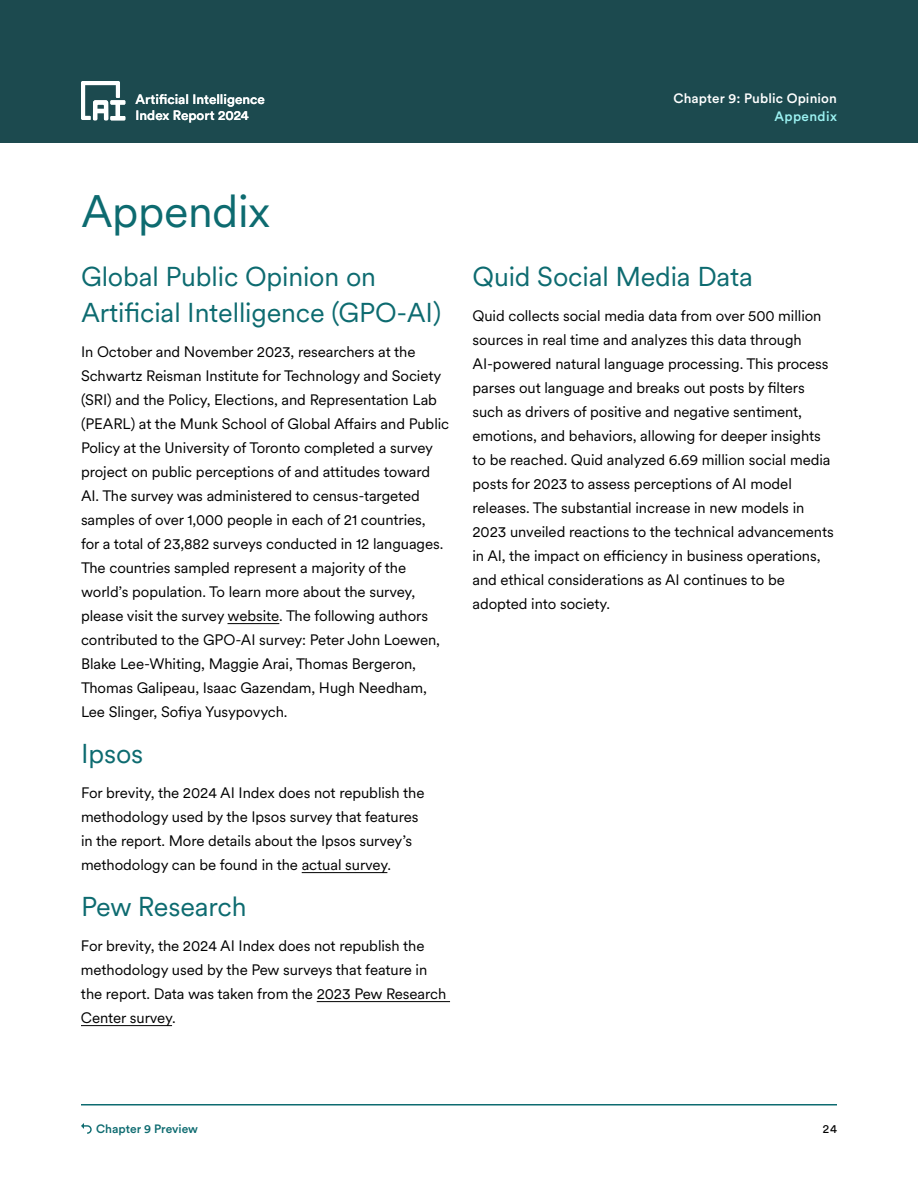
<style>
.page{position:relative;width:918px;height:1188px;background:#fff}
.page>*{position:absolute;margin:0;border:0;box-sizing:border-box;transform-origin:0 0}
.t1{font:45px "Circular XX";letter-spacing:-.01em;color:#0d6b70}
.t2{font:27px/36px "Circular XX";letter-spacing:-.005em;color:#0d6b70}
.t3{font:15px/24px "Circular XX";letter-spacing:-.005em;color:#000}
.t4{font:500 13.5px/16.5px "Circular Std";color:#fff}
.t5{font:500 13.5px "Circular Std";letter-spacing:.03em;color:#9cf2f2}
.t6{font:500 12px "Circular Std";letter-spacing:-.005em;color:#0d6b70}
.t7{font:12px "Circular Std";color:#000}
</style>
<div class="page">
<hr style="left:81px;top:1104px;width:756px;height:2px;background:#0d6b70">
<div style="left:0;top:0;width:918px;height:143px;background:#1c4a4f"></div>
<svg style="left:81px;top:1123px;width:11px;height:11px"></svg>
<hr style="left:228px;top:623px;width:51px;height:1px;background:#000">
<hr style="left:302px;top:872px;width:85px;height:1px;background:#000">
<hr style="left:317px;top:1001px;width:133px;height:1px;background:#000">
<hr style="left:81px;top:1025px;width:91px;height:1px;background:#000">
<svg style="left:81px;top:81px;width:44px;height:39px"></svg>
<p class="t4" style="left:136px;top:91px;width:131px">Artificial Intelligence<br>Index Report 2024</p>
<p class="t4" style="left:673px;top:89px;width:165px">Chapter 9: Public Opinion</p>
<p class="t5" style="left:775px;top:108px;width:64px">Appendix</p>
<h1 class="t1" style="left:81px;top:182px;width:191px">Appendix</h1>
<h2 class="t2" style="left:81px;top:258px;width:362px">Global Public Opinion on<br>Artificial Intelligence (GPO-AI)</h2>
<p class="t3" style="left:81px;top:339px;width:370px">In October and November 2023, researchers at the Schwartz Reisman Institute for Technology and Society (SRI) and the Policy, Elections, and Representation Lab (PEARL) at the Munk School of Global Affairs and Public Policy at the University of Toronto completed a survey project on public perceptions of and attitudes toward AI. The survey was administered to census-targeted samples of over 1,000 people in each of 21 countries,<br>for a total of 23,882 surveys conducted in 12 languages.<br>The countries sampled represent a majority of the world’s population. To learn more about the survey, please visit the survey website. The following authors contributed to the GPO-AI survey: Peter John Loewen, Blake Lee-Whiting, Maggie Arai, Thomas Bergeron, Thomas Galipeau, Isaac Gazendam, Hugh Needham, Lee Slinger, Sofiya Yusypovych.</p>
<h2 class="t2" style="left:81px;top:735px;width:64px">Ipsos</h2>
<p class="t3" style="left:81px;top:780px;width:345px">For brevity, the 2024 AI Index does not republish the methodology used by the Ipsos survey that features in the report. More details about the Ipsos survey’s methodology can be found in the actual survey.</p>
<h2 class="t2" style="left:81px;top:888px;width:167px">Pew Research</h2>
<p class="t3" style="left:81px;top:933px;width:367px">For brevity, the 2024 AI Index does not republish the methodology used by the Pew surveys that feature in the report. Data was taken from the 2023 Pew Research Center survey.</p>
<h2 class="t2" style="left:472px;top:258px;width:282px">Quid Social Media Data</h2>
<p class="t3" style="left:472px;top:303px;width:363px">Quid collects social media data from over 500 million sources in real time and analyzes this data through AI-powered natural language processing. This process parses out language and breaks out posts by filters such as drivers of positive and negative sentiment, emotions, and behaviors, allowing for deeper insights to be reached. Quid analyzed 6.69 million social media posts for 2023 to assess perceptions of AI model releases. The substantial increase in new models in 2023 unveiled reactions to the technical advancements in AI, the impact on efficiency in business operations, and ethical considerations as AI continues to be adopted into society.</p>
<p class="t6" style="left:96px;top:1121px;width:103px">Chapter 9 Preview</p>
<p class="t7" style="left:823px;top:1122px;width:16px">24</p>
</div>
